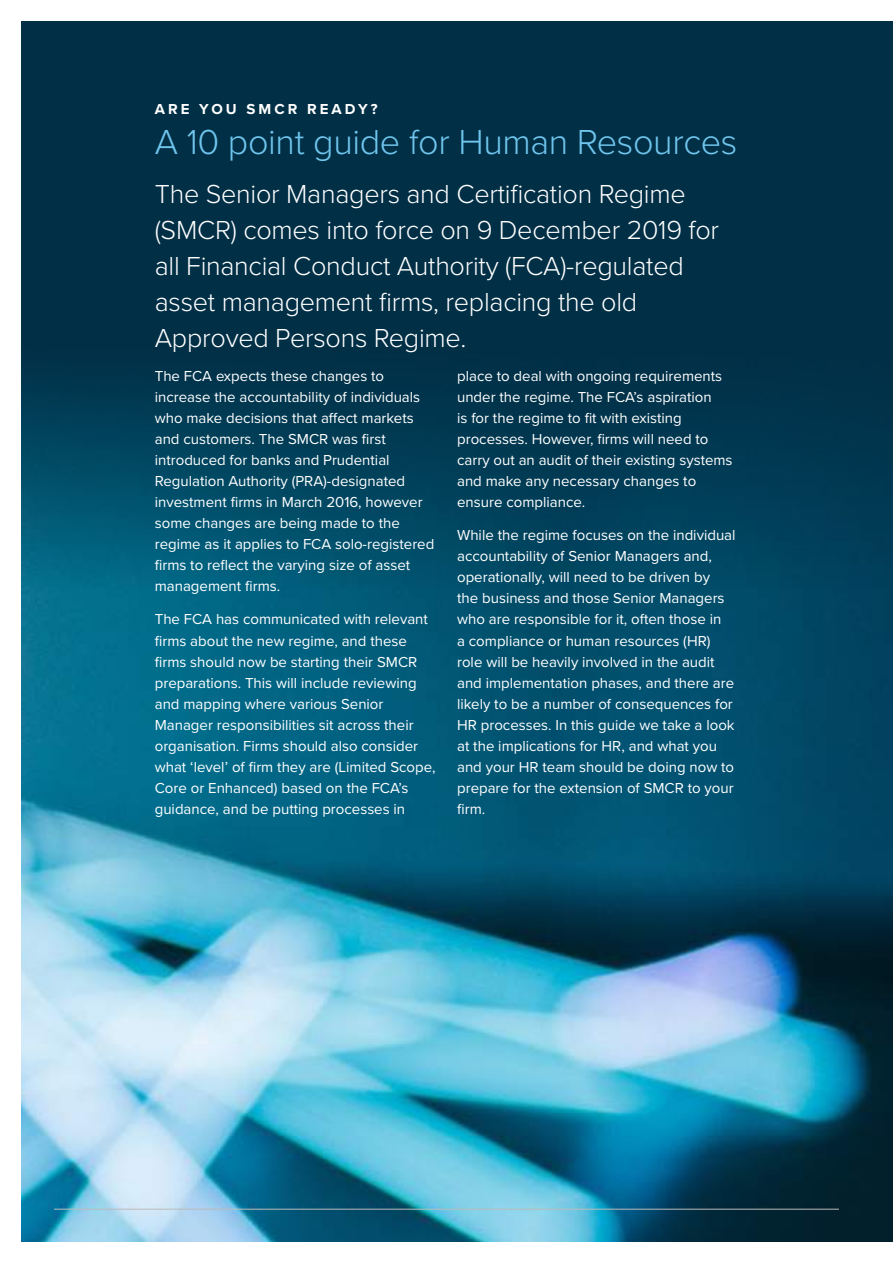
<style>
.page{position:relative;width:893px;height:1263px;background:#fff}
.page>*{position:absolute;margin:0;border:0;box-sizing:border-box;transform-origin:0 0}
.t1{font:300 36px "Proxima Nova";letter-spacing:-.01em;color:#6fc5ed}
.t2{font:300 27px/36px "Proxima Nova";letter-spacing:-.01em;color:#fff}
.t3{font:15px/21px "Proxima Nova";color:#fff}
.t4{font:700 15px "Proxima Nova";letter-spacing:.2em;color:#fff}
</style>
<div class="page">
<div style="left:21px;top:21px;width:872px;height:1221px;background:#012f46"></div>
<img style="left:21px;top:389px;width:872px;height:853px">
<hr style="left:54px;top:1209px;width:785px;height:1px;background:#bdbbba">
<p class="t4" style="left:155px;top:98px;width:224px">ARE YOU SMCR READY?</p>
<h1 class="t1" style="left:155px;top:115px;width:584px">A 10 point guide for Human Resources</h1>
<h2 class="t2" style="left:155px;top:174px;width:566px">The Senior Managers and Certification Regime (SMCR) comes into force on 9 December 2019 for all Financial Conduct Authority (FCA)-regulated asset management firms, replacing the old Approved Persons Regime.</h2>
<p class="t3" style="left:155px;top:365px;width:281px">The FCA expects these changes to increase the accountability of individuals who make decisions that affect markets and customers. The SMCR was first introduced for banks and Prudential Regulation Authority (PRA)-designated investment firms in March 2016, however some changes are being made to the regime as it applies to FCA solo-registered firms to reflect the varying size of asset management firms.</p>
<p class="t3" style="left:155px;top:608px;width:282px">The FCA has communicated with relevant firms about the new regime, and these firms should now be starting their SMCR preparations. This will include reviewing and mapping where various Senior Manager responsibilities sit across their organisation. Firms should also consider what ‘level’ of firm they are (Limited Scope, Core or Enhanced) based on the FCA’s guidance, and be putting processes in</p>
<p class="t3" style="left:457px;top:365px;width:277px">place to deal with ongoing requirements under the regime. The FCA’s aspiration<br>is for the regime to fit with existing processes. However, firms will need to carry out an audit of their existing systems and make any necessary changes to ensure compliance.</p>
<p class="t3" style="left:457px;top:524px;width:280px">While the regime focuses on the individual accountability of Senior Managers and, operationally, will need to be driven by<br>the business and those Senior Managers who are responsible for it, often those in<br>a compliance or human resources (HR) role will be heavily involved in the audit and implementation phases, and there are likely to be a number of consequences for HR processes. In this guide we take a look at the implications for HR, and what you and your HR team should be doing now to prepare for the extension of SMCR to your firm.</p>
</div>
